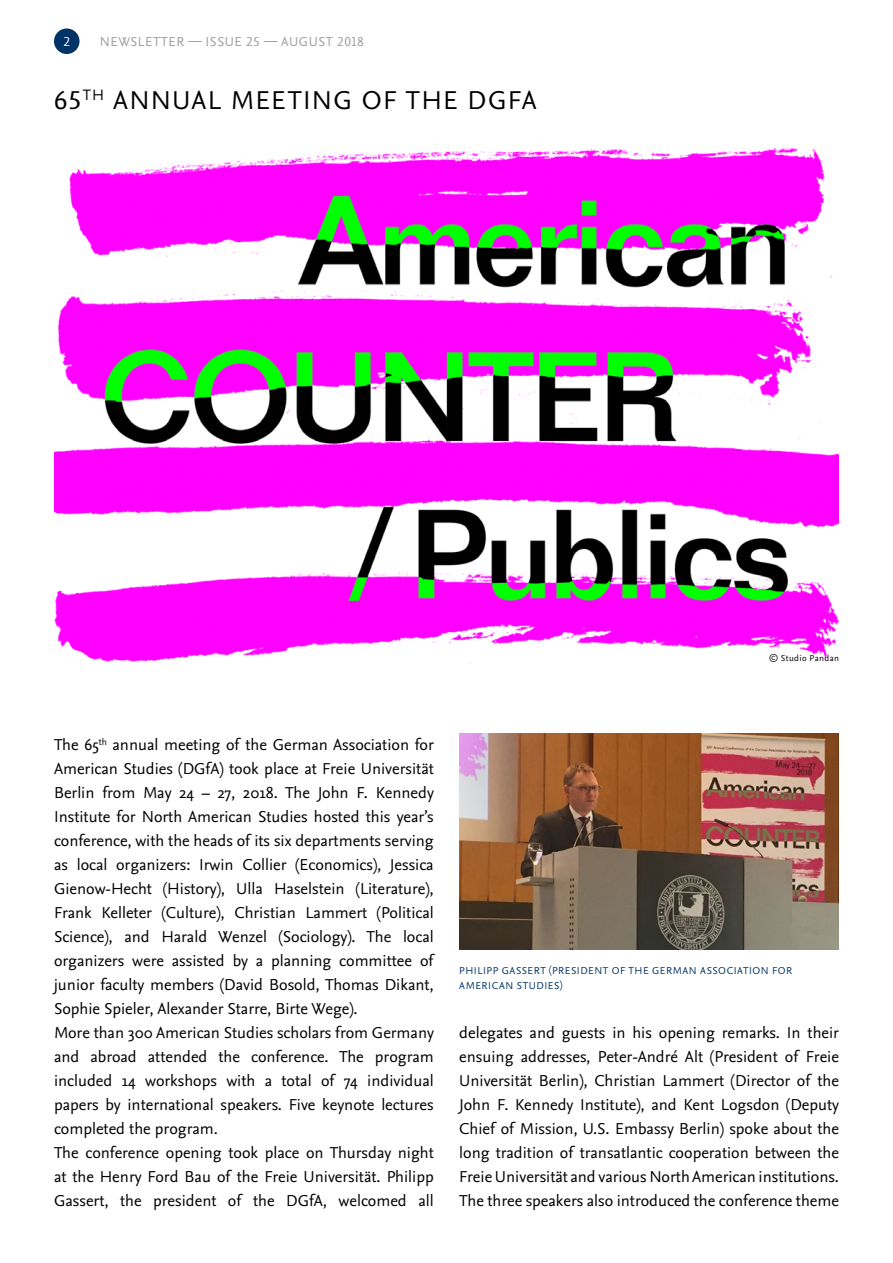
<style>
.page{position:relative;width:893px;height:1263px;background:#fff}
.page>*{position:absolute;margin:0;border:0;box-sizing:border-box;transform-origin:0 0}
.t1{font:27px "Nexus Sans Pro";letter-spacing:.045em;color:#000}
.t2{font:16.5px/24px "Nexus Sans Pro";color:#000}
.t3{font:13.5px "Nexus Sans Pro";letter-spacing:.04em;color:#9d9d9c}
.t4{font:13.5px "Nexus Sans Pro";color:#fff}
.t5{font:10.5px/15px "Nexus Sans Pro";letter-spacing:.05em;color:#036}
.t6{font:9px "Nexus Sans Pro";letter-spacing:.04em;color:#000}
</style>
<div class="page">
<div style="left:54px;top:28px;width:26px;height:26px;background:#036;border-radius:50%"></div>
<img style="left:459px;top:733px;width:380px;height:216px">
<img style="left:54px;top:148px;width:785px;height:516px">
<p class="t4" style="left:63px;top:31px;width:8px">2</p>
<p class="t3" style="left:100px;top:32px;width:266px">NEWSLETTER — ISSUE 25 — AUGUST 2018</p>
<h1 class="t1" style="left:54px;top:80px;width:484px">65<sup>TH</sup> ANNUAL MEETING OF THE DGFA</h1>
<p class="t6" style="left:769px;top:651px;width:71px">© Studio Pandan</p>
<p class="t2" style="left:54px;top:732px;width:381px">The 65<sup>th</sup> annual meeting of the German Association for American Studies (DGfA) took place at Freie Universität Berlin from May 24 – 27, 2018. The John F. Kennedy Institute for North American Studies hosted this year’s conference, with the heads of its six departments serving as local organizers: Irwin Collier (Economics), Jessica Gienow-Hecht (History), Ulla Haselstein (Literature), Frank Kelleter (Culture), Christian Lammert (Political Science), and Harald Wenzel (Sociology). The local organizers were assisted by a planning committee of junior faculty members (David Bosold, Thomas Dikant, Sophie Spieler, Alexander Starre, Birte Wege).<br>More than 300 American Studies scholars from Germany and abroad attended the conference. The program included 14 workshops with a total of 74 individual papers by international speakers. Five keynote lectures completed the program.<br>The conference opening took place on Thursday night at the Henry Ford Bau of the Freie Universität. Philipp Gassert, the president of the DGfA, welcomed all</p>
<p class="t5" style="left:459px;top:963px;width:335px">PHILIPP GASSERT (PRESIDENT OF THE GERMAN ASSOCIATION FOR<br>AMERICAN STUDIES)</p>
<p class="t2" style="left:459px;top:1020px;width:381px;text-align:justify">delegates and guests in his opening remarks. In their ensuing addresses, Peter-André Alt (President of Freie Universität Berlin), Christian Lammert (Director of the John F. Kennedy Institute), and Kent Logsdon (Deputy Chief of Mission, U.S. Embassy Berlin) spoke about the long tradition of transatlantic cooperation between the Freie Universität and various North American institutions.<br>The three speakers also introduced the conference theme</p>
</div>
